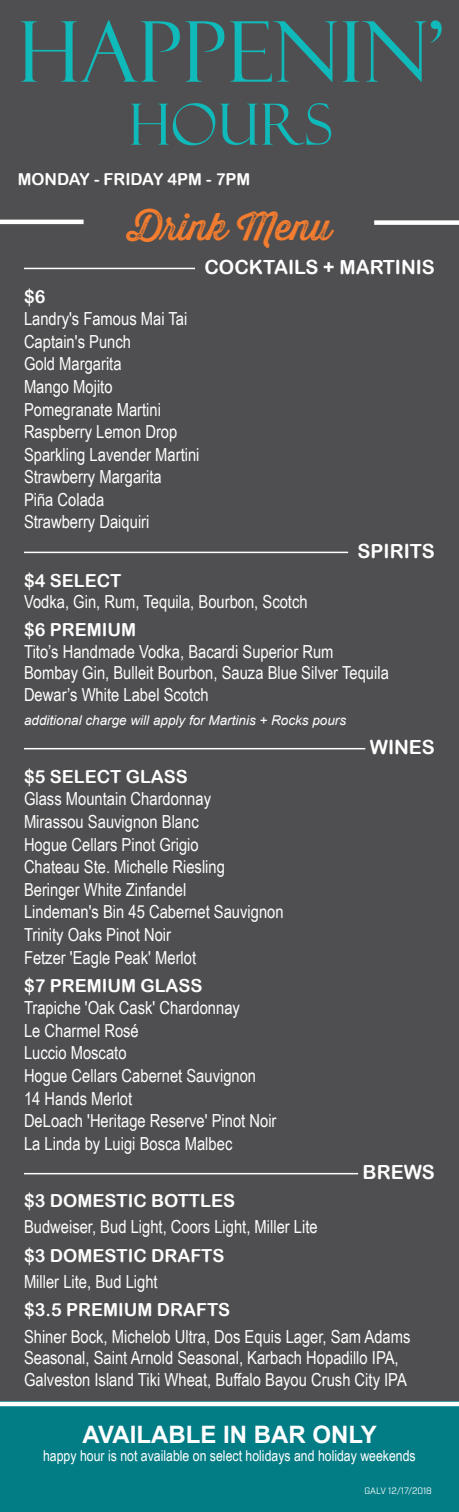
<style>
.page{position:relative;width:459px;height:1512px;background:#4f4f51}
.page>*{position:absolute;margin:0;border:0;box-sizing:border-box;transform-origin:0 0}
.t1{font:84px "Felix Titling";color:#11baba}
.t2{font:57px "Felix Titling";color:#11baba}
.t3{font:37.5px "Thirsty Rough Reg Two";color:#f47d2f}
.body{font:700 24px "Arial";color:#fff}
.t4{font:19.5px "Arial Rounded MT Bold";color:#fff}
.body-2{font:18px/21.6px "Arial Narrow";color:#fff}
.body-3{font:18px "Arial Rounded MT Bold";color:#fff}
.body-4{font:16.5px "Arial Rounded MT Bold";color:#fff}
.body-5{font:15px "Arial Narrow";color:#fff}
.pre-body{font:italic 13.5px "Arial";color:#fff}
.body-6{font:9px "Industry";color:#fff}
</style>
<div class="page">
<div style="left:374px;top:220px;width:85px;height:5px;background:#fff"></div>
<hr style="left:0;top:220px;width:84px;height:4px;background:#fff">
<div style="left:0;top:1402px;width:459px;height:110px;background:#027c85"></div>
<hr style="left:0;top:1402px;width:459px;height:4px;background:#fff">
<hr style="left:24px;top:748px;width:411px;height:1px;background:#fff">
<div style="left:365px;top:746px;width:70px;height:5px;background:#4f4f51"></div>
<hr style="left:24px;top:1173px;width:411px;height:1px;background:#fff">
<div style="left:358px;top:1171px;width:77px;height:5px;background:#4f4f51"></div>
<hr style="left:24px;top:268px;width:411px;height:1px;background:#fff">
<div style="left:195px;top:266px;width:240px;height:5px;background:#4f4f51"></div>
<hr style="left:24px;top:552px;width:411px;height:1px;background:#fff">
<div style="left:348px;top:550px;width:87px;height:5px;background:#4f4f51"></div>
<p class="t1" style="left:18px;top:4px;width:427px">HAPPENIN’</p>
<p class="t2" style="left:129px;top:92px;width:205px">HOURS</p>
<p class="body-4" style="left:18px;top:170px;width:234px">MONDAY - FRIDAY 4PM - 7PM</p>
<p class="t3" style="left:127px;top:199px;width:206px">Drink Menu</p>
<p class="t4" style="left:204px;top:255px;width:232px">COCKTAILS + MARTINIS</p>
<p class="body-3" style="left:24px;top:286px;width:23px">$6</p>
<p class="body-2" style="left:24px;top:308px;width:165px">Landry's Famous Mai Tai</p>
<p class="body-2" style="left:24px;top:331px;width:109px">Captain's Punch</p>
<p class="body-2" style="left:24px;top:353px;width:99px">Gold Margarita</p>
<p class="body-2" style="left:24px;top:376px;width:90px">Mango Mojito</p>
<p class="body-2" style="left:24px;top:398px;width:138px">Pomegranate Martini</p>
<p class="body-2" style="left:24px;top:421px;width:155px">Raspberry Lemon Drop</p>
<p class="body-2" style="left:24px;top:443px;width:177px">Sparkling Lavender Martini</p>
<p class="body-2" style="left:24px;top:466px;width:139px">Strawberry Margarita</p>
<p class="body-2" style="left:24px;top:489px;width:82px">Piña Colada</p>
<p class="body-2" style="left:24px;top:511px;width:127px">Strawberry Daiquiri</p>
<p class="body-3" style="left:24px;top:570px;width:99px">$4 SELECT</p>
<p class="body-2" style="left:24px;top:591px;width:285px">Vodka, Gin, Rum, Tequila, Bourbon, Scotch</p>
<p class="body-3" style="left:24px;top:619px;width:114px">$6 PREMIUM</p>
<p class="body-2" style="left:24px;top:641px;width:311px">Tito’s Handmade Vodka, Bacardi Superior Rum</p>
<p class="body-2" style="left:24px;top:662px;width:366px">Bombay Gin, Bulleit Bourbon, Sauza Blue Silver Tequila</p>
<p class="body-2" style="left:24px;top:684px;width:186px">Dewar’s White Label Scotch</p>
<p class="pre-body" style="left:24px;top:711px;width:324px">additional charge will apply for Martinis + Rocks pours</p>
<p class="t4" style="left:358px;top:539px;width:79px">SPIRITS</p>
<p class="body-3" style="left:24px;top:766px;width:165px">$5 SELECT GLASS</p>
<p class="body-2" style="left:24px;top:788px;width:189px">Glass Mountain Chardonnay</p>
<p class="body-2" style="left:24px;top:811px;width:176px">Mirassou Sauvignon Blanc</p>
<p class="body-2" style="left:24px;top:833px;width:176px">Hogue Cellars Pinot Grigio</p>
<p class="body-2" style="left:24px;top:856px;width:202px">Chateau Ste. Michelle Riesling</p>
<p class="body-2" style="left:24px;top:879px;width:164px">Beringer White Zinfandel</p>
<p class="body-2" style="left:24px;top:901px;width:261px">Lindeman's Bin 45 Cabernet Sauvignon</p>
<p class="body-2" style="left:24px;top:924px;width:149px">Trinity Oaks Pinot Noir</p>
<p class="body-2" style="left:24px;top:946px;width:174px">Fetzer 'Eagle Peak' Merlot</p>
<p class="body-3" style="left:24px;top:975px;width:180px">$7 PREMIUM GLASS</p>
<p class="body-2" style="left:24px;top:997px;width:217px">Trapiche 'Oak Cask' Chardonnay</p>
<p class="body-2" style="left:24px;top:1020px;width:116px">Le Charmel Rosé</p>
<p class="body-2" style="left:24px;top:1042px;width:104px">Luccio Moscato</p>
<p class="body-2" style="left:24px;top:1065px;width:234px">Hogue Cellars Cabernet Sauvignon</p>
<p class="body-2" style="left:24px;top:1087px;width:110px">14 Hands Merlot</p>
<p class="body-2" style="left:24px;top:1110px;width:254px">DeLoach 'Heritage Reserve' Pinot Noir</p>
<p class="body-2" style="left:24px;top:1133px;width:210px">La Linda by Luigi Bosca Malbec</p>
<p class="body-3" style="left:24px;top:1190px;width:213px">$3 DOMESTIC BOTTLES</p>
<p class="body-2" style="left:24px;top:1216px;width:295px">Budweiser, Bud Light, Coors Light, Miller Lite</p>
<p class="body-3" style="left:24px;top:1245px;width:202px">$3 DOMESTIC DRAFTS</p>
<p class="body-2" style="left:24px;top:1271px;width:135px">Miller Lite, Bud Light</p>
<p class="t4" style="left:370px;top:736px;width:67px">WINES</p>
<p class="t4" style="left:363px;top:1160px;width:74px">BREWS</p>
<p class="body-3" style="left:24px;top:1299px;width:208px">$3.5 PREMIUM DRAFTS</p>
<p class="body-2" style="left:24px;top:1326px;width:388px">Shiner Bock, Michelob Ultra, Dos Equis Lager, Sam Adams<br>Seasonal, Saint Arnold Seasonal, Karbach Hopadillo IPA,<br>Galveston Island Tiki Wheat, Buffalo Bayou Crush City IPA</p>
<p class="body" style="left:83px;top:1419px;width:296px">AVAILABLE IN BAR ONLY</p>
<p class="body-5" style="left:43px;top:1447px;width:374px">happy hour is not available on select holidays and holiday weekends</p>
<p class="body-6" style="left:365px;top:1485px;width:69px">GALV 12/17/2018</p>
</div>
